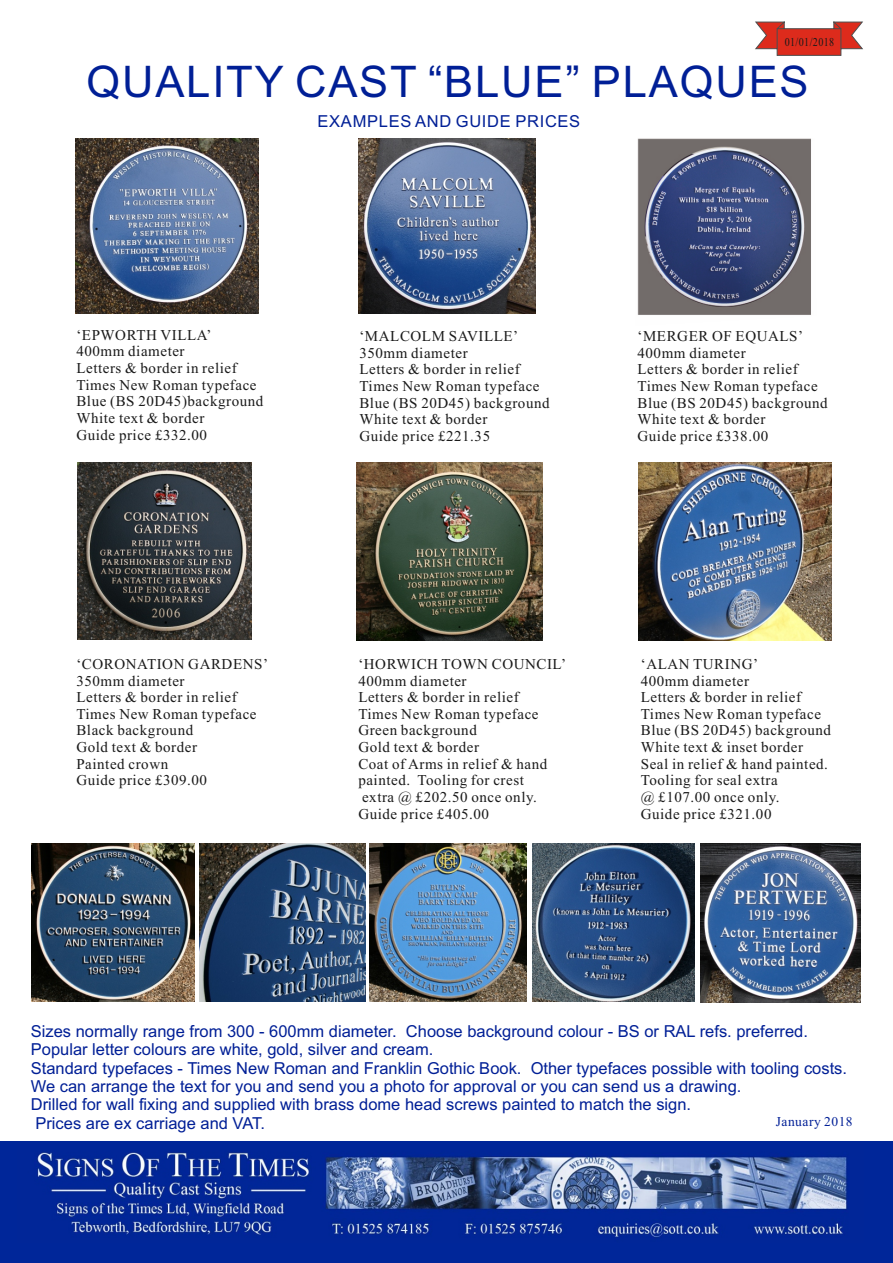
<style>
.page{position:relative;width:893px;height:1263px;background:#fff}
.page>*{position:absolute;margin:0;border:0;box-sizing:border-box;transform-origin:0 0}
.t1{font:43.5px "Arial";letter-spacing:.04em;color:#001f96}
.t2{font:16.5px/18.5px "Arial";color:#001f96}
.t3{font:16.5px "Arial";letter-spacing:.04em;color:#001f96}
.t4{font:15px/16.6px "Times New Roman";letter-spacing:.035em;color:#1a1a1a}
.t5{font:13.5px "Times New Roman";letter-spacing:.035em;color:#001f96}
.t6{font:12px "Times New Roman";letter-spacing:.035em;color:#1a1a1a;scale:.84 1}
</style>
<div class="page">
<div style="left:0;top:1141px;width:893px;height:122px;background:#002699"></div>
<img style="left:37px;top:1152px;width:811px;height:86px">
<img style="left:76px;top:138px;width:182px;height:176px">
<img style="left:359px;top:138px;width:177px;height:175px">
<img style="left:637px;top:138px;width:174px;height:177px">
<img style="left:77px;top:462px;width:175px;height:177px">
<img style="left:357px;top:462px;width:186px;height:178px">
<img style="left:639px;top:462px;width:192px;height:179px">
<img style="left:199px;top:844px;width:166px;height:158px">
<img style="left:370px;top:844px;width:157px;height:158px">
<img style="left:532px;top:844px;width:163px;height:158px">
<img style="left:701px;top:844px;width:159px;height:158px">
<img style="left:31px;top:844px;width:163px;height:157px">
<svg style="left:755px;top:21px;width:108px;height:35px"></svg>
<p class="t6" style="left:785px;top:38px;width:60px">01/01/2018</p>
<h1 class="t1" style="left:86px;top:65px;width:724px">QUALITY CAST “BLUE” PLAQUES</h1>
<p class="t3" style="left:318px;top:115px;width:264px">EXAMPLES AND GUIDE PRICES</p>
<p class="t4" style="left:76px;top:328px;width:189px">‘EPWORTH VILLA’<br>400mm diameter<br>Letters &amp; border in relief<br>Times New Roman typeface<br>Blue (BS 20D45)background<br>White text &amp; border<br>Guide price £332.00</p>
<p class="t4" style="left:359px;top:329px;width:192px">‘MALCOLM SAVILLE’<br>350mm diameter<br>Letters &amp; border in relief<br>Times New Roman typeface<br>Blue (BS 20D45) background<br>White text &amp; border<br>Guide price £221.35</p>
<p class="t4" style="left:637px;top:329px;width:192px">‘MERGER OF EQUALS’<br>400mm diameter<br>Letters &amp; border in relief<br>Times New Roman typeface<br>Blue (BS 20D45) background<br>White text &amp; border<br>Guide price £338.00</p>
<p class="t4" style="left:76px;top:657px;width:193px">‘CORONATION GARDENS’<br>350mm diameter<br>Letters &amp; border in relief<br>Times New Roman typeface<br>Black background<br>Gold text &amp; border<br>Painted crown<br>Guide price £309.00</p>
<p class="t4" style="left:358px;top:657px;width:209px">‘HORWICH TOWN COUNCIL’<br>400mm diameter<br>Letters &amp; border in relief<br>Times New Roman typeface<br>Green background<br>Gold text &amp; border<br>Coat of Arms in relief &amp; hand painted. Tooling for crest<br>extra @ £202.50 once only.<br>Guide price £405.00</p>
<p class="t4" style="left:641px;top:657px;width:192px">‘ALAN TURING’<br>400mm diameter<br>Letters &amp; border in relief<br>Times New Roman typeface<br>Blue (BS 20D45) background<br>White text &amp; inset border<br>Seal in relief &amp; hand painted.<br>Tooling for seal extra<br>@ £107.00 once only.<br>Guide price £321.00</p>
<p class="t2" style="left:31px;top:1023px;width:818px">Sizes normally range from 300 - 600mm diameter. Choose background colour - BS or RAL refs. preferred.<br>Popular letter colours are white, gold, silver and cream.<br>Standard typefaces - Times New Roman and Franklin Gothic Book. Other typefaces possible with tooling costs.<br>We can arrange the text for you and send you a photo for approval or you can send us a drawing.<br>Drilled for wall fixing and supplied with brass dome head screws painted to match the sign.<br>Prices are ex carriage and VAT.</p>
<p class="t5" style="left:776px;top:1117px;width:78px">January 2018</p>
</div>
